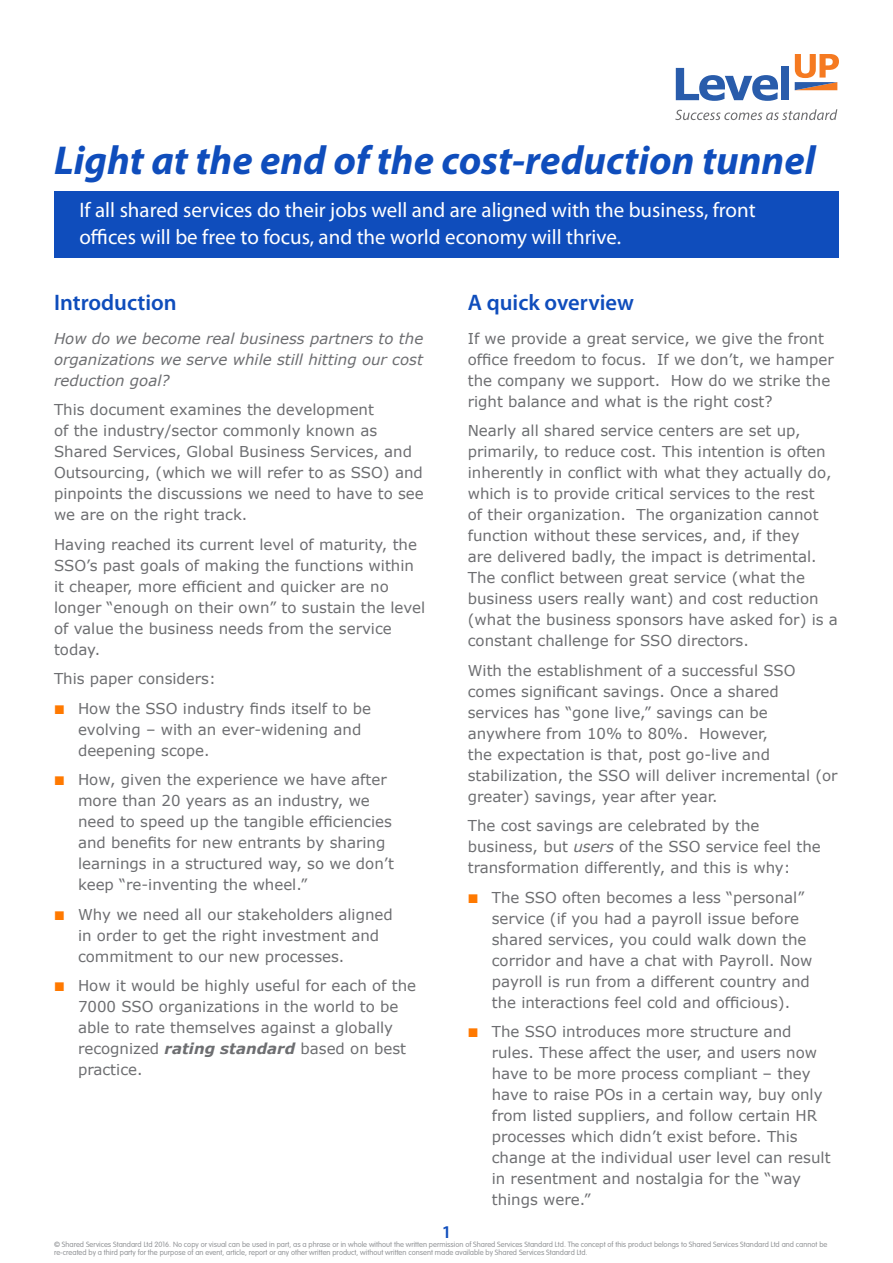
<style>
.page{position:relative;width:893px;height:1263px;background:#fff}
.page>*{position:absolute;margin:0;border:0;box-sizing:border-box;transform-origin:0 0}
.t1{font:italic 700 40.5px "Myriad Pro";color:#0f4dbc}
.t2{font:600 22.5px "Myriad Pro";color:#0f4dbc}
.t3{font:21px/27px "Myriad Pro";color:#fff}
.t4{font:600 18px "Myriad Pro";color:#0f4dbc}
.t5{font:15px/21px "Verdana";color:#6d6e71}
.t6{font:italic 15px/21px "Verdana";color:#6d6e71;text-align:justify}
.t7{font:300 7.5px/7.5px "VAG Rounded";color:#939598}
.s1{font-weight:700;font-style:italic}
.s2{font-style:italic}
</style>
<div class="page">
<div style="left:54px;top:192px;width:785px;height:66px;background:#0f4dbc"></div>
<svg style="left:675px;top:109px;width:162px;height:11px"></svg>
<svg style="left:676px;top:68px;width:102px;height:33px"></svg>
<div style="left:781px;top:66px;width:8px;height:34px;background:#295cab"></div>
<svg style="left:795px;top:54px;width:44px;height:36px"></svg>
<h1 class="t1" style="left:54px;top:134px;width:763px">Light at the end of the cost-reduction tunnel</h1>
<h3 class="t3" style="left:79px;top:196px;width:678px">If all shared services do their jobs well and are aligned with the business, front offices will be free to focus, and the world economy will thrive.</h3>
<h2 class="t2" style="left:54px;top:288px;width:124px">Introduction</h2>
<p class="t6" style="left:54px;top:328px;width:371px">How do we become real business partners to the organizations we serve while still hitting our cost reduction goal?</p>
<p class="t5" style="left:54px;top:399px;width:371px">This document examines the development<br>of the industry/sector commonly known as Shared Services, Global Business Services, and Outsourcing, (which we will refer to as SSO) and pinpoints the discussions we need to have to see we are on the right track.</p>
<p class="t5" style="left:54px;top:534px;width:373px">Having reached its current level of maturity, the SSO’s past goals of making the functions within it cheaper, more efficient and quicker are no longer “enough on their own” to sustain the level of value the business needs from the service today.</p>
<p class="t5" style="left:78px;top:664px;width:295px;line-height:29.5px;text-indent:-24px">This paper considers:<br>How the SSO industry finds itself to be</p>
<p class="t5" style="left:78px;top:719px;width:285px">evolving – with an ever-widening and deepening scope.</p>
<p class="t5" style="left:78px;top:769px;width:318px">How, given the experience we have after more than 20 years as an industry, we need to speed up the tangible efficiencies and benefits for new entrants by sharing learnings in a structured way, so we don’t keep “re-inventing the wheel.”</p>
<p class="t5" style="left:78px;top:904px;width:316px">Why we need all our stakeholders aligned in order to get the right investment and commitment to our new processes.</p>
<p class="t5" style="left:78px;top:975px;width:340px">How it would be highly useful for each of the 7000 SSO organizations in the world to be able to rate themselves against a globally recognized <span class="s1">rating standard</span> based on best practice.</p>
<h2 class="t2" style="left:468px;top:288px;width:168px">A quick overview</h2>
<p class="t5" style="left:468px;top:328px;width:367px">If we provide a great service, we give the front office freedom to focus. If we don’t, we hamper the company we support. How do we strike the right balance and what is the right cost?</p>
<p class="t5" style="left:468px;top:420px;width:372px">Nearly all shared service centers are set up, primarily, to reduce cost. This intention is often inherently in conflict with what they actually do, which is to provide critical services to the rest<br>of their organization. The organization cannot function without these services, and, if they<br>are delivered badly, the impact is detrimental.<br>The conflict between great service (what the business users really want) and cost reduction (what the business sponsors have asked for) is a constant challenge for SSO directors.</p>
<p class="t5" style="left:468px;top:660px;width:371px">With the establishment of a successful SSO comes significant savings. Once a shared services has “gone live,” savings can be anywhere from 10% to 80%. However,<br>the expectation is that, post go-live and stabilization, the SSO will deliver incremental (or greater) savings, year after year.</p>
<p class="t5" style="left:468px;top:815px;width:355px">The cost savings are celebrated by the business, but <span class="s2">users</span> of the SSO service feel the transformation differently, and this is why:</p>
<p class="t5" style="left:492px;top:887px;width:322px">The SSO often becomes a less “personal” service (if you had a payroll issue before shared services, you could walk down the corridor and have a chat with Payroll. Now payroll is run from a different country and the interactions feel cold and officious).</p>
<p class="t5" style="left:492px;top:1021px;width:340px">The SSO introduces more structure and rules. These affect the user, and users now have to be more process compliant – they have to raise POs in a certain way, buy only from listed suppliers, and follow certain HR processes which didn’t exist before. This change at the individual user level can result in resentment and nostalgia for the “way things were.”</p>
<p class="t4" style="left:442px;top:1220px;width:11px">1</p>
<p class="t7" style="left:54px;top:1241px;width:775px">© Shared Services Standard Ltd 2016. No copy or visual can be used in part, as a phrase or in whole without the written permission of Shared Services Standard Ltd. The concept of this product belongs to Shared Services Standard Ltd and cannot be re-created by a third party for the purpose of an event, article, report or any other written product, without written consent made available by Shared Services Standard Ltd.</p>
</div>
